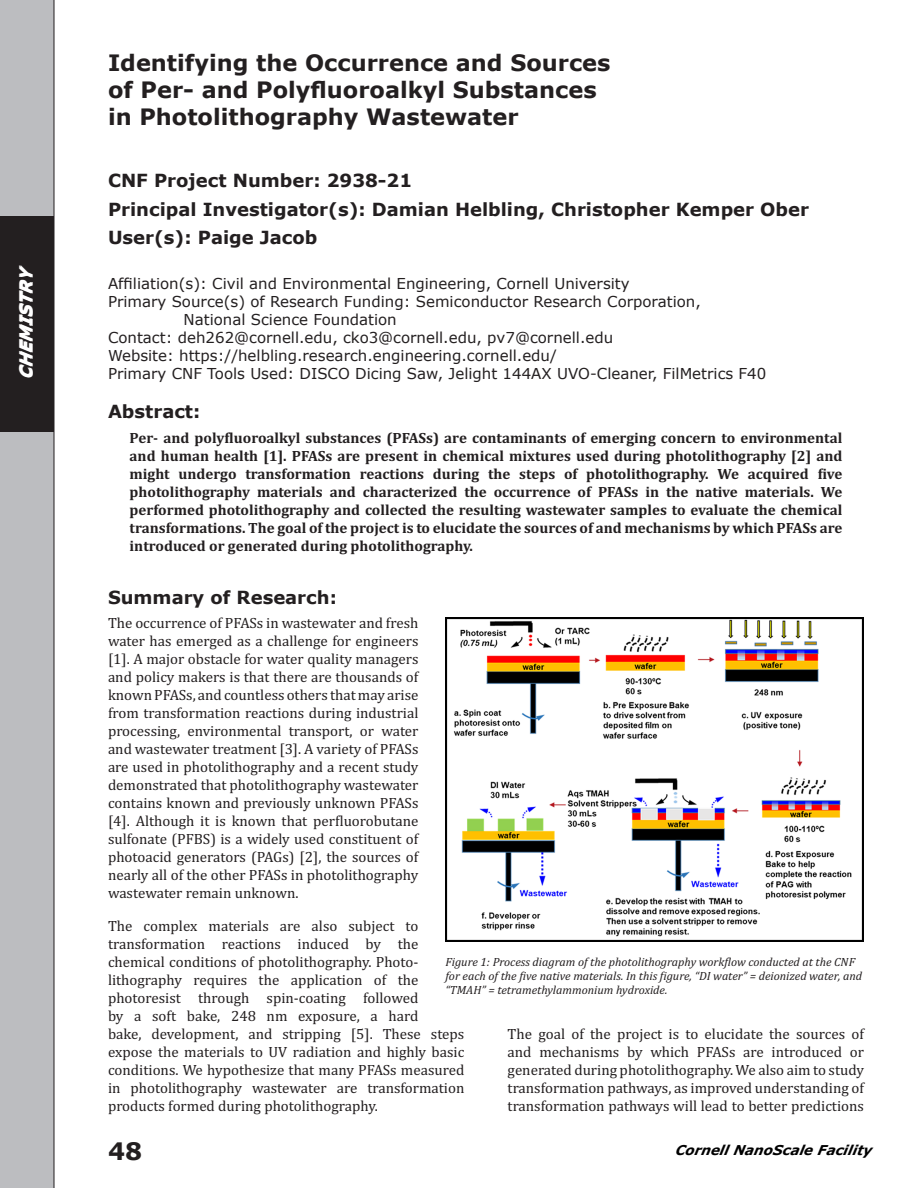
<style>
.page{position:relative;width:918px;height:1188px;background:#fff}
.page>*{position:absolute;margin:0;border:0;box-sizing:border-box;transform-origin:0 0}
.t1{font:700 24px "Verdana";color:#231f20}
.Project_Title{font:700 22.5px/27px "Verdana";color:#231f20}
.Project___PI_Users{font:700 18px "Verdana";color:#231f20}
.Body_Header{font:700 18px "Verdana";color:#231f20}
.t2{font:italic 700 16.5px "Verdana";color:#fff}
.t3{font:15px/18px "Cambria";color:#231f20;text-align:justify}
.Abstract_Text{font:700 15px/18px "Cambria";color:#231f20;text-align:justify}
.Project_Info{font:15px/18px "Verdana";color:#231f20}
.Affiliation{font:15px "Verdana";color:#231f20}
.t4{font:italic 700 13.5px "Verdana";color:#000}
.Captions{font:italic 12px/14.4px "Cambria";color:#231f20}
</style>
<div class="page">
<div style="left:0;top:0;width:54px;height:1188px;background:#bcbdc0"></div>
<div style="left:0;top:216px;width:54px;height:216px;background:#231f20"></div>
<img style="left:445px;top:618px;width:419px;height:324px">
<p class="t2" style="left:16px;top:379px;width:116px;rotate:-90deg">CHEMISTRY</p>
<p class="Project_Title" style="left:108px;top:50px;width:504px">Identifying the Occurrence and Sources of Per- and Polyfluoroalkyl Substances in Photolithography Wastewater</p>
<p class="Project___PI_Users" style="left:108px;top:169px;width:306px">CNF Project Number: 2938-21</p>
<p class="Project___PI_Users" style="left:108px;top:197px;width:703px">Principal Investigator(s): Damian Helbling, Christopher Kemper Ober</p>
<p class="Project___PI_Users" style="left:108px;top:226px;width:211px">User(s): Paige Jacob</p>
<p class="Affiliation" style="left:108px;top:274px;width:523px">Affiliation(s): Civil and Environmental Engineering, Cornell University</p>
<p class="Project_Info" style="left:184px;top:293px;width:519px;text-indent:-76px">Primary Source(s) of Research Funding: Semiconductor Research Corporation,<br>National Science Foundation</p>
<p class="Project_Info" style="left:108px;top:329px;width:507px">Contact: deh262@cornell.edu, cko3@cornell.edu, pv7@cornell.edu</p>
<p class="Project_Info" style="left:108px;top:347px;width:450px">Website: https://helbling.research.engineering.cornell.edu/</p>
<p class="Project_Info" style="left:108px;top:365px;width:660px">Primary CNF Tools Used: DISCO Dicing Saw, Jelight 144AX UVO-Cleaner, FilMetrics F40</p>
<p class="Body_Header" style="left:108px;top:400px;width:94px">Abstract:</p>
<p class="Abstract_Text" style="left:130px;top:428px;width:714px">Per- and polyfluoroalkyl substances (PFASs) are contaminants of emerging concern to environmental and human health [1]. PFASs are present in chemical mixtures used during photolithography [2] and might undergo transformation reactions during the steps of photolithography. We acquired five photolithography materials and characterized the occurrence of PFASs in the native materials. We performed photolithography and collected the resulting wastewater samples to evaluate the chemical transformations. The goal of the project is to elucidate the sources of and mechanisms by which PFASs are introduced or generated during photolithography.</p>
<p class="Body_Header" style="left:108px;top:585px;width:230px">Summary of Research:</p>
<p class="t3" style="left:108px;top:614px;width:312px">The occurrence of PFASs in wastewater and fresh water has emerged as a challenge for engineers [1]. A major obstacle for water quality managers and policy makers is that there are thousands of known PFASs, and countless others that may arise from transformation reactions during industrial processing, environmental transport, or water and wastewater treatment [3]. A variety of PFASs are used in photolithography and a recent study demonstrated that photolithography wastewater contains known and previously unknown PFASs [4]. Although it is known that perfluorobutane sulfonate (PFBS) is a widely used constituent of photoacid generators (PAGs) [2], the sources of nearly all of the other PFASs in photolithography wastewater remain unknown.</p>
<p class="t3" style="left:108px;top:917px;width:358px;text-align:left">The complex materials are also subject to transformation reactions induced by the chemical conditions of photolithography. Photo&shy;lithography requires the application of the photoresist through spin-coating followed<br>by a soft bake, 248 nm exposure, a hard<br>bake, development, and stripping [5]. These steps expose the materials to UV radiation and highly basic conditions. We hypothesize that many PFASs measured in photolithography wastewater are transformation products formed during photolithography.</p>
<p class="Captions" style="left:445px;top:954px;width:418px">Figure 1: Process diagram of the photolithography workflow conducted at the CNF for each of the five native materials. In this figure, “DI water” = deionized water, and “TMAH” = tetramethylammonium hydroxide.</p>
<p class="t3" style="left:508px;top:1025px;width:358px">The goal of the project is to elucidate the sources of and mechanisms by which PFASs are introduced or generated during photolithography. We also aim to study transformation pathways, as improved understanding of transformation pathways will lead to better predictions</p>
<h1 class="t1" style="left:108px;top:1136px;width:36px">48</h1>
<p class="t4" style="left:675px;top:1141px;width:201px">Cornell NanoScale Facility</p>
</div>
